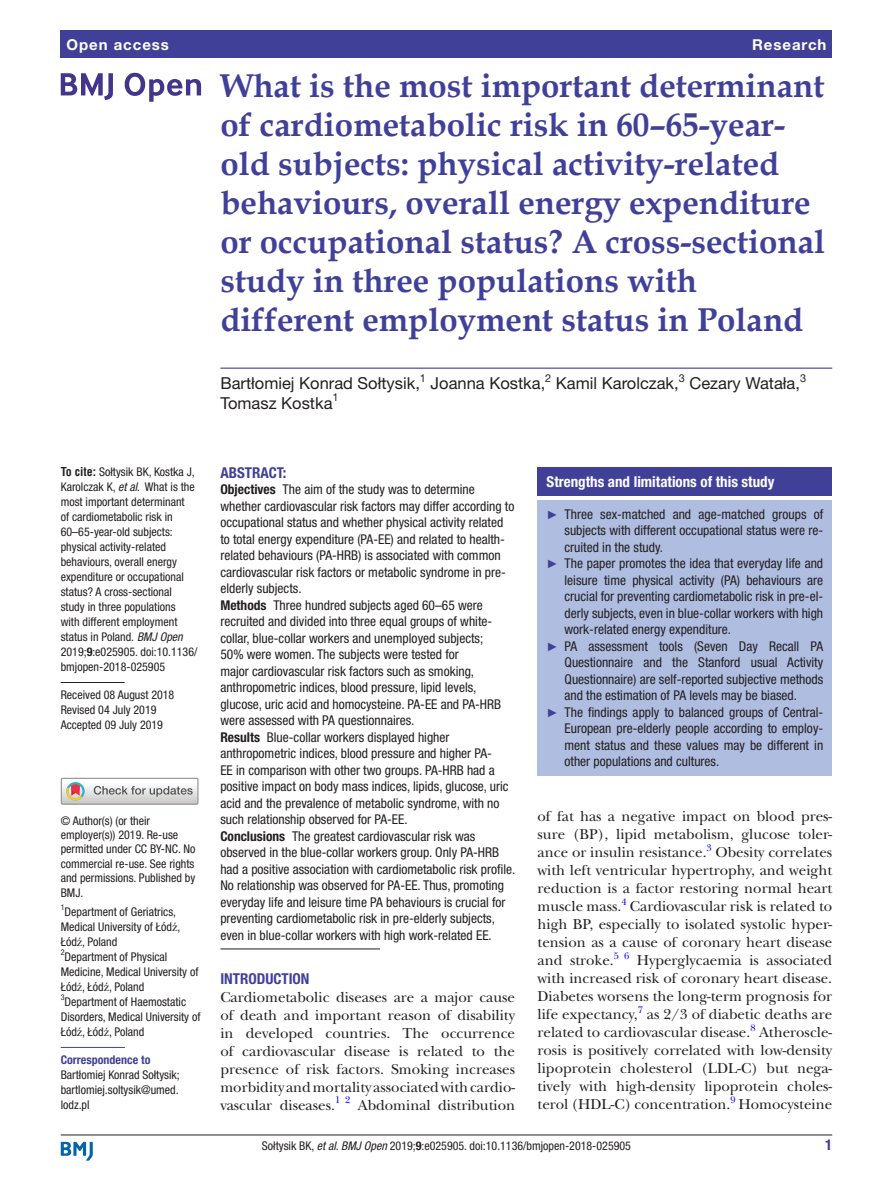
<style>
.page{position:relative;width:893px;height:1191px;background:#fff}
.page>*{position:absolute;margin:0;border:0;box-sizing:border-box;transform-origin:0 0}
.t1{font:700 33px/39px "Book Antiqua";color:#414099}
.t2{font:16.5px "Helvetica Neue LT Std";color:#231f20}
.t3{font:15px/18px "New Baskerville";color:#231f20;text-align:justify}
.t4{font:700 condensed 15px "Helvetica Neue LT Std";color:#fff}
.t5{font:700 condensed 15px "Helvetica Neue LT Std";color:#414099}
.t6{font:700 15px "Helvetica Neue LT Std";letter-spacing:.065em;color:#fff}
.t7{font:condensed 13.5px/16.5px "Helvetica Neue LT Std";color:#231f20}
.t8{font:condensed 12px/15px "Helvetica Neue LT Std";color:#231f20}
.t9{font:700 condensed 12px "Helvetica Neue LT Std";color:#414099}
.t10{font:10.95px "Helvetica Neue LT Std";color:#231f20}
.t11{font:9.9px "New Baskerville";color:#00f}
.t12{font:condensed 7.95px "Helvetica Neue LT Std";color:#231f20}
.s1{font-family:"Helvetica LT Std";font-weight:700}
.s2{font-style:italic}
.s3{font-weight:700}
.s4{font-family:"Times New Roman";font-stretch:normal}
.s5{font-family:"Arial";font-stretch:normal;font-size:12px;color:#414099}
</style>
<div class="page">
<hr style="left:61px;top:1134px;width:771px;height:1px;background:#231f20">
<svg style="left:61px;top:1141px;width:32px;height:19px"></svg>
<div style="left:61px;top:31px;width:771px;height:27px;background:#414099"></div>
<hr style="left:220px;top:367px;width:612px;height:2px;background:#414099">
<hr style="left:61px;top:682px;width:64px;height:1px;background:#231f20">
<hr style="left:61px;top:1047px;width:64px;height:1px;background:#414099">
<svg style="left:61px;top:73px;width:52px;height:27px"></svg>
<svg style="left:125px;top:73px;width:76px;height:29px"></svg>
<div style="left:61px;top:777px;width:138px;height:27px;border:1px solid #969090"></div>
<svg style="left:61px;top:778px;width:137px;height:26px"></svg>
<div style="left:538px;top:467px;width:294px;height:29px;background:#414099"></div>
<div style="left:538px;top:500px;width:294px;height:275px;background:#afbde1"></div>
<hr style="left:220px;top:948px;width:160px;height:1px;background:#231f20">
<p class="t6" style="left:66px;top:35px;width:104px">Open access</p>
<p class="t6" style="left:752px;top:35px;width:76px">Research</p>
<p class="t1" style="left:220px;top:66px;width:606px">What is the most important determinant of cardiometabolic risk in 60–65-year&shy;old subjects: physical activity-related behaviours, overall energy expenditure or occupational status? A cross-sectional study in three populations with different employment status in Poland</p>
<p class="t2" style="left:220px;top:374px;width:201px">Bartłomiej Konrad Sołtysik,</p>
<p class="t10" style="left:420px;top:371px;width:8px">1</p>
<p class="t2" style="left:431px;top:374px;width:116px">Joanna Kostka,</p>
<p class="t10" style="left:545px;top:371px;width:8px">2</p>
<p class="t2" style="left:556px;top:374px;width:124px">Kamil Karolczak,</p>
<p class="t10" style="left:679px;top:371px;width:8px">3</p>
<p class="t2" style="left:689px;top:374px;width:112px">Cezary Watała,</p>
<p class="t10" style="left:800px;top:371px;width:8px">3</p>
<p class="t2" style="left:220px;top:393px;width:114px">Tomasz Kostka</p>
<p class="t10" style="left:333px;top:391px;width:8px">1</p>
<p class="t8" style="left:61px;top:464px;width:138px"><span class="s1">To cite:</span> Sołtysik BK, Kostka J,<br>Karolczak K, <span class="s2">et al</span>. What is the most important determinant<br>of cardiometabolic risk in<br>60–65-year-old subjects: physical activity-related behaviours, overall energy expenditure or occupational status? A cross-sectional study in three populations<br>with different employment status in Poland. <span class="s2">BMJ Open<br></span>2019;<span class="s3">9</span>:e025905. doi:10.1136/ bmjopen-2018-025905</p>
<p class="t8" style="left:61px;top:687px;width:115px">Received 08 August 2018<br>Revised 04 July 2019<br>Accepted 09 July 2019</p>
<p class="t8" style="left:61px;top:813px;width:136px;line-height:14.4px">© Author(s) (or their employer(s)) 2019. Re-use permitted under CC BY-NC. No commercial re-use. See rights and permissions. Published by<br>BMJ.</p>
<p class="t12" style="left:61px;top:903px;width:5px">1</p>
<p class="t8" style="left:61px;top:904px;width:121px;text-indent:4px">Department of Geriatrics,<br>Medical University of Łód<span class="s4">ź</span>,<br>Łód<span class="s4">ź</span>, Poland</p>
<p class="t12" style="left:61px;top:948px;width:5px">2</p>
<p class="t8" style="left:61px;top:949px;width:141px;text-indent:4px">Department of Physical<br>Medicine, Medical University of<br>Łód<span class="s4">ź</span>, Łód<span class="s4">ź</span>, Poland<br><sup>3</sup>Department of Haemostatic<br>Disorders, Medical University of<br>Łód<span class="s4">ź</span>, Łód<span class="s4">ź</span>, Poland</p>
<p class="t9" style="left:61px;top:1052px;width:91px">Correspondence to</p>
<p class="t8" style="left:61px;top:1067px;width:121px;text-align:justify">Bartłomiej Konrad Sołtysik; bartlomiej.soltysik@umed. lodz.pl</p>
<p class="t5" style="left:220px;top:463px;width:68px">Abstract:</p>
<p class="t7" style="left:220px;top:481px;width:296px"><span class="s3">Objectives</span> The aim of the study was to determine whether cardiovascular risk factors may differ according to occupational status and whether physical activity related to total energy expenditure (PA-EE) and related to health&shy;related behaviours (PA-HRB) is associated with common cardiovascular risk factors or metabolic syndrome in pre&shy;elderly subjects.<br><span class="s3">Methods</span> Three hundred subjects aged 60–65 were recruited and divided into three equal groups of white&shy;collar, blue-collar workers and unemployed subjects;<br>50% were women. The subjects were tested for<br>major cardiovascular risk factors such as smoking, anthropometric indices, blood pressure, lipid levels, glucose, uric acid and homocysteine. PA-EE and PA-HRB were assessed with PA questionnaires.<br><span class="s3">Results</span> Blue-collar workers displayed higher anthropometric indices, blood pressure and higher PA-<br>EE in comparison with other two groups. PA-HRB had a positive impact on body mass indices, lipids, glucose, uric acid and the prevalence of metabolic syndrome, with no such relationship observed for PA-EE.<br><span class="s3">Conclusions</span> The greatest cardiovascular risk was observed in the blue-collar workers group. Only PA-HRB had a positive association with cardiometabolic risk profile.<br>No relationship was observed for PA-EE. Thus, promoting everyday life and leisure time PA behaviours is crucial for preventing cardiometabolic risk in pre-elderly subjects, even in blue-collar workers with high work-related EE.</p>
<p class="t5" style="left:220px;top:969px;width:91px">Introduction</p>
<p class="t3" style="left:220px;top:987px;width:296px">Cardiometabolic diseases are a major cause of death and important reason of disability in developed countries. The occurrence of cardiovascular disease is related to the presence of risk factors. Smoking increases morbidity and mortality associated with cardio&shy;vascular diseases.<sup>1</sup> <sup>2</sup></p>
<p class="t3" style="left:358px;top:1095px;width:159px">Abdominal distribution</p>
<p class="t4" style="left:547px;top:472px;width:229px">Strengths and limitations of this study</p>
<p class="t7" style="left:547px;top:505px;width:278px"><span class="s5">►</span> Three sex-matched and age-matched groups of</p>
<p class="t7" style="left:565px;top:522px;width:260px">subjects with different occupational status were re-</p>
<p class="t7" style="left:565px;top:538px;width:100px">cruited in the study.</p>
<p class="t7" style="left:547px;top:555px;width:278px"><span class="s5">►</span> The paper promotes the idea that everyday life and</p>
<p class="t7" style="left:565px;top:571px;width:260px">leisure time physical activity (PA) behaviours are</p>
<p class="t7" style="left:565px;top:588px;width:260px">crucial for preventing cardiometabolic risk in pre-el-</p>
<p class="t7" style="left:565px;top:604px;width:260px">derly subjects, even in blue-collar workers with high</p>
<p class="t7" style="left:565px;top:621px;width:168px">work-related energy expenditure.</p>
<p class="t7" style="left:547px;top:637px;width:278px"><span class="s5">►</span> PA assessment tools (Seven Day Recall PA</p>
<p class="t7" style="left:565px;top:654px;width:260px">Questionnaire and the Stanford usual Activity</p>
<p class="t7" style="left:565px;top:670px;width:260px">Questionnaire) are self-reported subjective methods</p>
<p class="t7" style="left:565px;top:687px;width:234px">and the estimation of PA levels may be biased.</p>
<p class="t7" style="left:547px;top:703px;width:278px"><span class="s5">►</span> The findings apply to balanced groups of Central-</p>
<p class="t7" style="left:565px;top:720px;width:260px">European pre-elderly people according to employ-</p>
<p class="t7" style="left:565px;top:736px;width:260px">ment status and these values may be different in</p>
<p class="t7" style="left:565px;top:753px;width:156px">other populations and cultures.</p>
<p class="t3" style="left:538px;top:807px;width:296px">of fat has a negative impact on blood pres&shy;sure (BP), lipid metabolism, glucose toler&shy;ance or insulin resistance.<sup>3</sup> Obesity correlates with left ventricular hypertrophy, and weight reduction is a factor restoring normal heart muscle mass.</p>
<p class="t11" style="left:621px;top:895px;width:7px">4</p>
<p class="t3" style="left:538px;top:897px;width:296px;text-indent:92px">Cardiovascular risk is related to high BP, especially to isolated systolic hyper&shy;tension as a cause of coronary heart disease and stroke.</p>
<p class="t11" style="left:614px;top:949px;width:17px">5 6</p>
<p class="t3" style="left:538px;top:951px;width:296px;text-indent:99px">Hyperglycaemia is associated with increased risk of coronary heart disease.<br>Diabetes worsens the long-term prognosis for life expectancy,<sup>7</sup> as 2/3 of diabetic deaths are related to cardiovascular disease.</p>
<p class="t11" style="left:750px;top:1021px;width:7px">8</p>
<p class="t3" style="left:538px;top:1023px;width:296px;text-indent:221px">Atheroscle&shy;rosis is positively correlated with low-density lipoprotein cholesterol (LDL-C) but nega&shy;tively with high-density lipoprotein choles&shy;terol (HDL-C) concentration.</p>
<p class="t11" style="left:730px;top:1093px;width:7px">9</p>
<p class="t3" style="left:739px;top:1095px;width:95px">Homocysteine</p>
<p class="t8" style="left:262px;top:1137px;width:371px">Sołtysik BK, <span class="s2">et al</span>. <span class="s2">BMJ Open</span> 2019;<span class="s3">9</span>:e025905. doi:10.1136/bmjopen-2018-025905</p>
<p class="t5" style="left:825px;top:1135px;width:9px">1</p>
</div>
